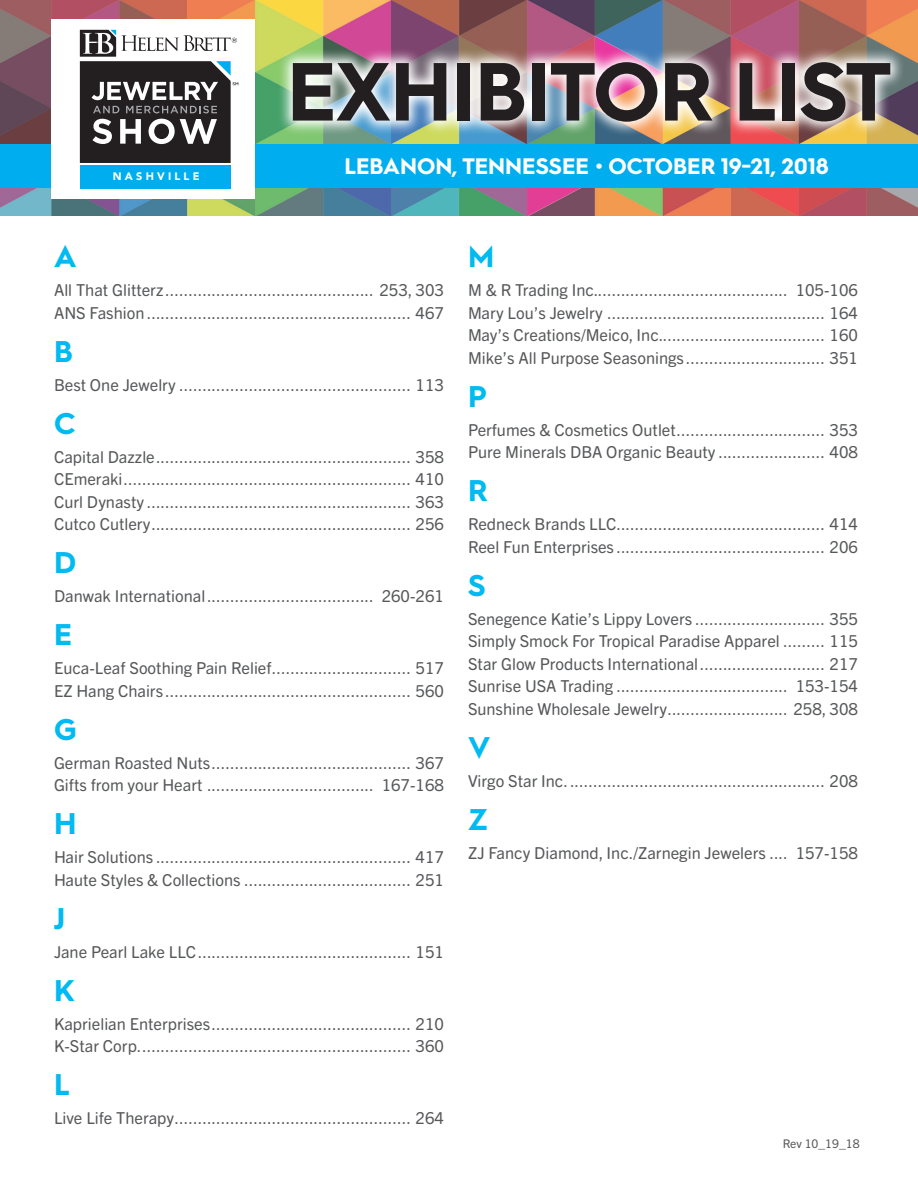
<style>
.page{position:relative;width:918px;height:1188px;background:#fff}
.page>*{position:absolute;margin:0;border:0;box-sizing:border-box;transform-origin:0 0}
.t1{font:700 82.5px "Hurme Geometric Sans 2";letter-spacing:-.01em;color:#231f20}
.t2{font:700 30px "Hurme Geometric Sans 2";color:#00baf1}
.t3{font:700 22.5px "Hurme Geometric Sans 2";color:#fff}
.t4{font:16.5px/22.5px "Trade Gothic Next SR Pro";color:#57585a}
.t5{font:12px "Trade Gothic Next SR Pro";color:#57585a}
.t6{font:900 10.8px "Avenir";letter-spacing:.3em;color:#fff}
</style>
<div class="page">
<img style="left:0;top:0;width:918px;height:216px">
<img style="left:277px;top:47px;width:628px;height:90px">
<div style="left:0;top:145px;width:918px;height:43px;background:#00aeef"></div>
<div style="left:51px;top:19px;width:204px;height:180px;background:#fff"></div>
<div style="left:80px;top:165px;width:151px;height:23px;background:#00aeef"></div>
<svg style="left:80px;top:30px;width:158px;height:133px"></svg>
<p class="t6" style="left:113px;top:167px;width:88px">NASHVILLE</p>
<h1 class="t1" style="left:287px;top:34px;width:606px">EXHIBITOR LIST</h1>
<h3 class="t3" style="left:344px;top:150px;width:486px">LEBANON, TENNESSEE • OCTOBER 19-21, 2018</h3>
<h2 class="t2" style="left:54px;top:236px;width:24px">A</h2>
<p class="t4" style="left:54px;top:278px;width:391px">All That Glitterz............................................. 253, 303<br>ANS Fashion......................................................... 467</p>
<h2 class="t2" style="left:54px;top:330px;width:20px">B</h2>
<p class="t4" style="left:54px;top:373px;width:391px">Best One Jewelry .................................................. 113</p>
<h2 class="t2" style="left:54px;top:402px;width:23px">C</h2>
<p class="t4" style="left:54px;top:445px;width:391px;text-align:justify">Capital Dazzle....................................................... 358<br>CEmeraki.............................................................. 410<br>Curl Dynasty ......................................................... 363<br>Cutco Cutlery........................................................ 256</p>
<h2 class="t2" style="left:54px;top:542px;width:24px">D</h2>
<p class="t4" style="left:54px;top:584px;width:391px">Danwak International.................................... 260-261</p>
<h2 class="t2" style="left:54px;top:614px;width:19px">E</h2>
<p class="t4" style="left:54px;top:656px;width:391px">Euca-Leaf Soothing Pain Relief.............................. 517<br>EZ Hang Chairs ..................................................... 560</p>
<h2 class="t2" style="left:54px;top:708px;width:24px">G</h2>
<p class="t4" style="left:54px;top:751px;width:391px">German Roasted Nuts........................................... 367<br>Gifts from your Heart .................................... 167-168</p>
<h2 class="t2" style="left:54px;top:803px;width:24px">H</h2>
<p class="t4" style="left:54px;top:845px;width:391px">Hair Solutions ....................................................... 417<br>Haute Styles &amp; Collections .................................... 251</p>
<h2 class="t2" style="left:54px;top:897px;width:12px">J</h2>
<p class="t4" style="left:54px;top:940px;width:391px">Jane Pearl Lake LLC.............................................. 151</p>
<h2 class="t2" style="left:54px;top:969px;width:22px">K</h2>
<p class="t4" style="left:54px;top:1012px;width:391px">Kaprielian Enterprises........................................... 210<br>K-Star Corp........................................................... 360</p>
<h2 class="t2" style="left:54px;top:1064px;width:17px">L</h2>
<p class="t4" style="left:54px;top:1106px;width:391px">Live Life Therapy................................................... 264</p>
<h2 class="t2" style="left:468px;top:236px;width:28px">M</h2>
<p class="t4" style="left:468px;top:278px;width:392px;text-align:justify">M &amp; R Trading Inc.......................................... 105-106<br>Mary Lou’s Jewelry ............................................... 164<br>May’s Creations/Meico, Inc.................................... 160<br>Mike’s All Purpose Seasonings .............................. 351</p>
<h2 class="t2" style="left:468px;top:375px;width:20px">P</h2>
<p class="t4" style="left:468px;top:418px;width:391px">Perfumes &amp; Cosmetics Outlet................................ 353<br>Pure Minerals DBA Organic Beauty ....................... 408</p>
<h2 class="t2" style="left:468px;top:470px;width:21px">R</h2>
<p class="t4" style="left:468px;top:512px;width:392px">Redneck Brands LLC............................................. 414<br>Reel Fun Enterprises ............................................. 206</p>
<h2 class="t2" style="left:468px;top:564px;width:19px">S</h2>
<p class="t4" style="left:468px;top:607px;width:391px;text-align:justify">Senegence Katie’s Lippy Lovers ............................ 355<br>Simply Smock For Tropical Paradise Apparel ......... 115<br>Star Glow Products International........................... 217<br>Sunrise USA Trading ..................................... 153-154<br>Sunshine Wholesale Jewelry.......................... 258, 308</p>
<h2 class="t2" style="left:468px;top:726px;width:24px">V</h2>
<p class="t4" style="left:468px;top:769px;width:392px">Virgo Star Inc........................................................ 208</p>
<h2 class="t2" style="left:468px;top:798px;width:21px">Z</h2>
<p class="t4" style="left:468px;top:841px;width:391px">ZJ Fancy Diamond, Inc./Zarnegin Jewelers .... 157-158</p>
<p class="t5" style="left:783px;top:1135px;width:78px">Rev 10_19_18</p>
</div>
